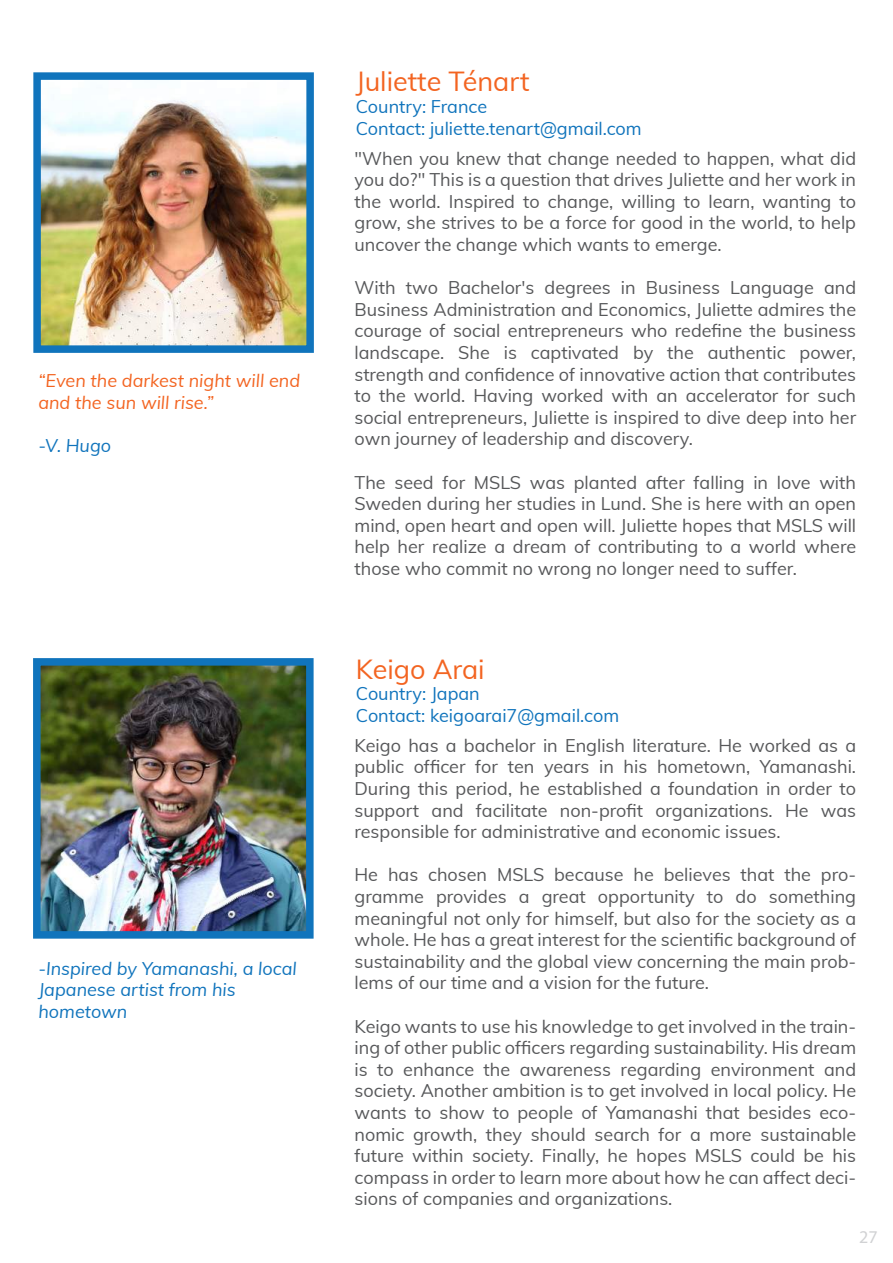
<style>
.page{position:relative;width:893px;height:1263px;background:#fff}
.page>*{position:absolute;margin:0;border:0;box-sizing:border-box;transform-origin:0 0}
.t1{font:27px "Muli";color:#f36421}
.t2{font:18px/21.6px "Muli";color:#57585a;text-align:justify}
.t3{font:18px/21.6px "Muli";color:#1074bc}
.t4{font:italic 18px/21.6px "Muli";color:#1074bc}
.t5{font:italic 18px/21.6px "Muli";color:#f36421}
.t6{font:18px "Myriad Pro";color:#d1d2d4}
</style>
<div class="page">
<img style="left:42px;top:667px;width:263px;height:263px">
<img style="left:42px;top:100px;width:263px;height:244px">
<div style="left:33px;top:72px;width:281px;height:281px;border:8px solid #1074bc"></div>
<div style="left:33px;top:658px;width:281px;height:281px;border:8px solid #1074bc"></div>
<p class="t5" style="left:38px;top:369px;width:263px">“Even the darkest night will end and the sun will rise.”</p>
<p class="t4" style="left:38px;top:434px;width:74px">-V. Hugo</p>
<p class="t4" style="left:38px;top:956px;width:260px">-Inspired by Yamanashi, a local<br>Japanese artist from his hometown</p>
<h1 class="t1" style="left:356px;top:62px;width:175px">Juliette Ténart</h1>
<p class="t3" style="left:356px;top:95px;width:287px">Country: France<br>Contact: juliette.tenart@gmail.com</p>
<p class="t2" style="left:354px;top:146px;width:503px">"When you knew that change needed to happen, what did you do?" This is a question that drives Juliette and her work in the world. Inspired to change, willing to learn, wanting to grow, she strives to be a force for good in the world, to help uncover the change which wants to emerge.</p>
<p class="t2" style="left:354px;top:276px;width:503px">With two Bachelor's degrees in Business Language and Business Administration and Economics, Juliette admires the courage of social entrepreneurs who redefine the business landscape. She is captivated by the authentic power, strength and confidence of innovative action that contributes to the world. Having worked with an accelerator for such social entrepreneurs, Juliette is inspired to dive deep into her own journey of leadership and discovery.</p>
<p class="t2" style="left:354px;top:470px;width:503px">The seed for MSLS was planted after falling in love with Sweden during her studies in Lund. She is here with an open mind, open heart and open will. Juliette hopes that MSLS will help her realize a dream of contributing to a world where those who commit no wrong no longer need to suffer.</p>
<h1 class="t1" style="left:356px;top:649px;width:130px">Keigo Arai</h1>
<p class="t3" style="left:356px;top:682px;width:265px">Country: Japan<br>Contact: keigoarai7@gmail.com</p>
<p class="t2" style="left:354px;top:734px;width:503px">Keigo has a bachelor in English literature. He worked as a public officer for ten years in his hometown, Yamanashi.<br>During this period, he established a foundation in order to support and facilitate non-profit organizations. He was responsible for administrative and economic issues.</p>
<p class="t2" style="left:354px;top:863px;width:503px">He has chosen MSLS because he believes that the pro&shy;gramme provides a great opportunity to do something meaningful not only for himself, but also for the society as a whole. He has a great interest for the scientific background of sustainability and the global view concerning the main prob&shy;lems of our time and a vision for the future.</p>
<p class="t2" style="left:354px;top:1014px;width:503px">Keigo wants to use his knowledge to get involved in the train&shy;ing of other public officers regarding sustainability. His dream is to enhance the awareness regarding environment and society. Another ambition is to get involved in local policy. He wants to show to people of Yamanashi that besides eco&shy;nomic growth, they should search for a more sustainable future within society. Finally, he hopes MSLS could be his compass in order to learn more about how he can affect deci&shy;sions of companies and organizations.</p>
<p class="t6" style="left:859px;top:1225px;width:20px">27</p>
</div>
